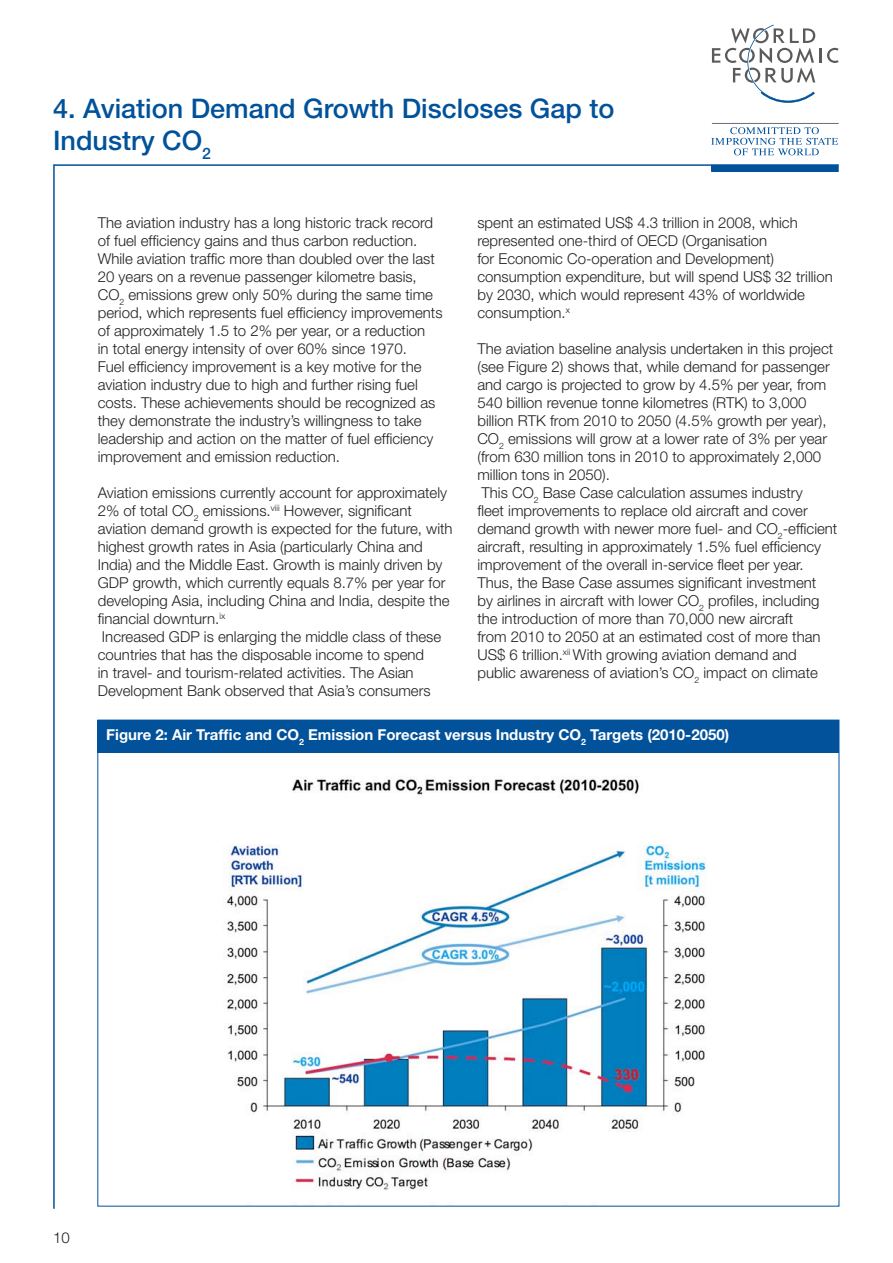
<style>
.page{position:relative;width:893px;height:1263px;background:#fff}
.page>*{position:absolute;margin:0;border:0;box-sizing:border-box;transform-origin:0 0}
.t1{font:500 27px/32.4px "Helvetica Neue";color:#01529a}
.t2{font:300 15px/18px "Helvetica Neue";color:#231f20}
.t3{font:700 15px "Helvetica Neue";color:#fff}
</style>
<div class="page">
<hr style="left:712px;top:123px;width:127px;height:1px;background:#6c6d70">
<svg style="left:711px;top:127px;width:127px;height:28px"></svg>
<hr style="left:819px;top:48px;width:3px;height:15px;background:#5a5a5d">
<svg style="left:827px;top:48px;width:12px;height:15px"></svg>
<svg style="left:712px;top:25px;width:103px;height:78px"></svg>
<hr style="left:54px;top:164px;width:785px;height:2px;background:#01529a">
<div style="left:712px;top:166px;width:126px;height:5px;background:#01529a"></div>
<div style="left:711px;top:165px;width:128px;height:7px;border:2px solid #01529a"></div>
<hr style="left:53px;top:164px;width:2px;height:1045px;background:#01529a">
<img style="left:226px;top:776px;width:481px;height:414px">
<div style="left:98px;top:720px;width:741px;height:33px;background:#01529a"></div>
<h1 class="t1" style="left:53px;top:92px;width:563px">4. Aviation Demand Growth Discloses Gap to<br>Industry CO<sub>2</sub></h1>
<p class="t2" style="left:98px;top:213px;width:346px">The aviation industry has a long historic track record of fuel efficiency gains and thus carbon reduction.<br>While aviation traffic more than doubled over the last 20 years on a revenue passenger kilometre basis, CO<sub>2</sub> emissions grew only 50% during the same time period, which represents fuel efficiency improvements of approximately 1.5 to 2% per year, or a reduction<br>in total energy intensity of over 60% since 1970.<br>Fuel efficiency improvement is a key motive for the aviation industry due to high and further rising fuel costs. These achievements should be recognized as they demonstrate the industry’s willingness to take leadership and action on the matter of fuel efficiency improvement and emission reduction.</p>
<p class="t2" style="left:98px;top:483px;width:356px">Aviation emissions currently account for approximately 2% of total CO<sub>2</sub> emissions.<sup>viii</sup> However, significant aviation demand growth is expected for the future, with highest growth rates in Asia (particularly China and India) and the Middle East. Growth is mainly driven by GDP growth, which currently equals 8.7% per year for developing Asia, including China and India, despite the financial downturn.<sup>ix<br></sup>Increased GDP is enlarging the middle class of these countries that has the disposable income to spend<br>in travel- and tourism-related activities. The Asian Development Bank observed that Asia’s consumers</p>
<p class="t2" style="left:477px;top:213px;width:357px">spent an estimated US$ 4.3 trillion in 2008, which represented one-third of OECD (Organisation<br>for Economic Co-operation and Development) consumption expenditure, but will spend US$ 32 trillion by 2030, which would represent 43% of worldwide consumption.<sup>x</sup></p>
<p class="t2" style="left:477px;top:339px;width:361px">The aviation baseline analysis undertaken in this project (see Figure 2) shows that, while demand for passenger and cargo is projected to grow by 4.5% per year, from 540 billion revenue tonne kilometres (RTK) to 3,000 billion RTK from 2010 to 2050 (4.5% growth per year), CO<sub>2</sub> emissions will grow at a lower rate of 3% per year (from 630 million tons in 2010 to approximately 2,000 million tons in 2050).<br>This CO<sub>2</sub> Base Case calculation assumes industry<br>fleet improvements to replace old aircraft and cover demand growth with newer more fuel- and CO<sub>2</sub>-efficient aircraft, resulting in approximately 1.5% fuel efficiency improvement of the overall in-service fleet per year.<br>Thus, the Base Case assumes significant investment<br>by airlines in aircraft with lower CO<sub>2</sub> profiles, including the introduction of more than 70,000 new aircraft<br>from 2010 to 2050 at an estimated cost of more than US$ 6 trillion.<sup>xii</sup> With growing aviation demand and public awareness of aviation’s CO<sub>2</sub> impact on climate</p>
<p class="t3" style="left:106px;top:726px;width:624px">figure 2: air traffic and co<sub>2</sub> emission forecast versus industry co<sub>2</sub> targets (2010-2050)</p>
<p class="t2" style="left:53px;top:1228px;width:18px">10</p>
</div>
